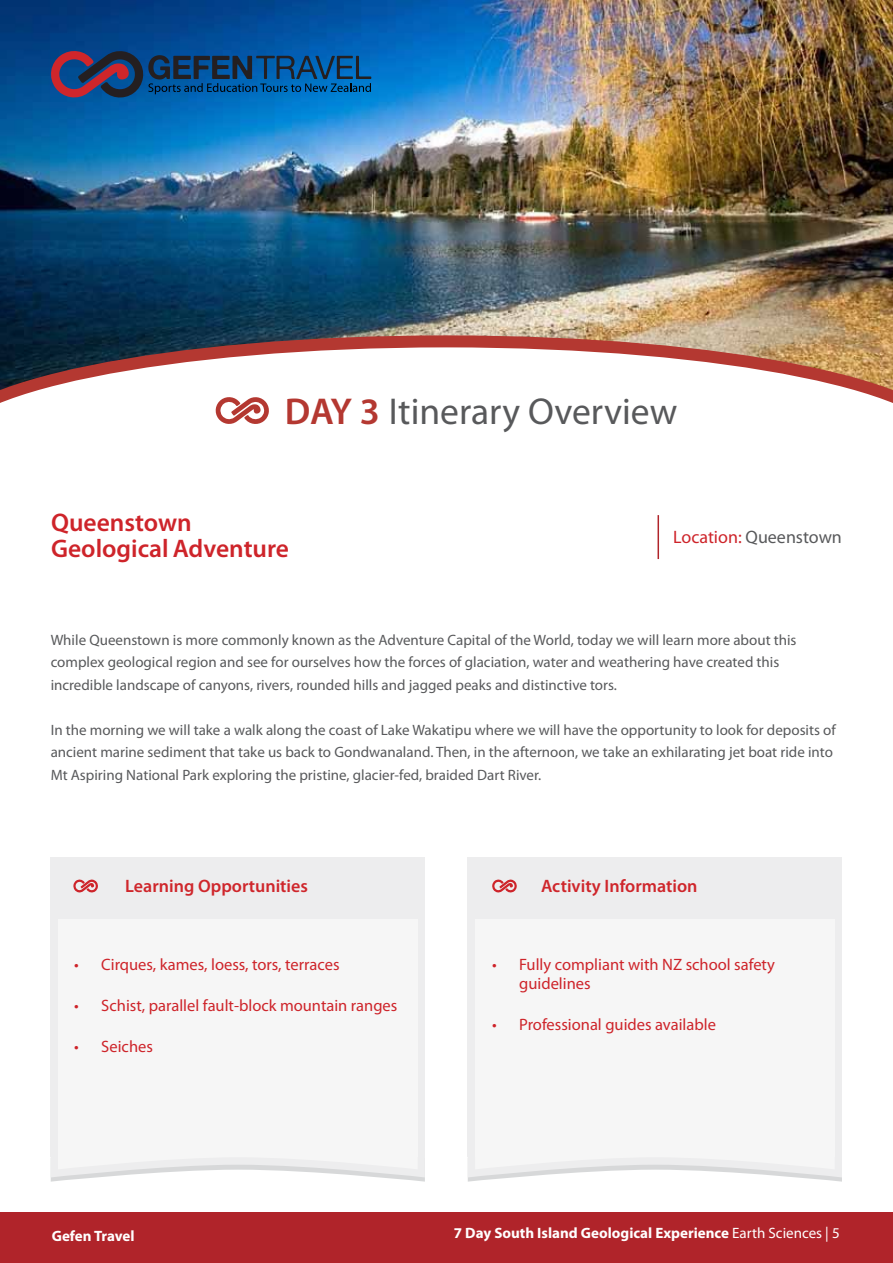
<style>
.page{position:relative;width:893px;height:1263px;background:#fff}
.page>*{position:absolute;margin:0;border:0;box-sizing:border-box;transform-origin:0 0}
.t1{font:37.5px "Myriad Pro";color:#58595b}
.t2{font:600 25.5px/25.5px "Myriad Pro";color:#ce242a}
.t3{font:600 18px "Myriad Pro";color:#cf262b}
.t4{font:18px "Myriad Pro";color:#58595b}
.t5{font:16.5px/19.5px "Myriad Pro";color:#ce242a}
.t6{font:15px/22.5px "Myriad Pro";color:#58595b}
.t7{font:700 15px "Myriad Pro";color:#fff}
.s1{font-weight:600;color:#b43831}
.s2{color:#ce242a}
.s3{font-weight:400}
</style>
<div class="page">
<div style="left:0;top:1212px;width:893px;height:51px;background:#b0242a"></div>
<img style="left:0;top:0;width:893px;height:335px">
<svg style="left:0;top:335px;width:893px;height:68px"></svg>
<div style="left:468px;top:857px;width:374px;height:299px;background:#ededee"></div>
<svg style="left:468px;top:1156px;width:374px;height:25px"></svg>
<div style="left:475px;top:919px;width:360px;height:238px;background:#f6f6f6"></div>
<div style="left:51px;top:857px;width:374px;height:299px;background:#ededee"></div>
<svg style="left:51px;top:1156px;width:374px;height:25px"></svg>
<div style="left:58px;top:919px;width:360px;height:238px;background:#f6f6f6"></div>
<svg style="left:73px;top:879px;width:25px;height:14px"></svg>
<svg style="left:492px;top:879px;width:25px;height:14px"></svg>
<svg style="left:215px;top:395px;width:54px;height:29px"></svg>
<hr style="left:657px;top:515px;width:2px;height:44px;background:#b0242a">
<svg style="left:50px;top:48px;width:321px;height:53px"></svg>
<h1 class="t1" style="left:285px;top:388px;width:394px"><span class="s1">DAY 3</span> Itinerary Overview</h1>
<h2 class="t2" style="left:51px;top:509px;width:240px">Queenstown<br>Geological Adventure</h2>
<p class="t4" style="left:673px;top:526px;width:170px"><span class="s2">Location:</span> Queenstown</p>
<p class="t6" style="left:51px;top:628px;width:747px">While Queenstown is more commonly known as the Adventure Capital of the World, today we will learn more about this complex geological region and see for ourselves how the forces of glaciation, water and weathering have created this incredible landscape of canyons, rivers, rounded hills and jagged peaks and distinctive tors.</p>
<p class="t6" style="left:51px;top:718px;width:787px">In the morning we will take a walk along the coast of Lake Wakatipu where we will have the opportunity to look for deposits of ancient marine sediment that take us back to Gondwanaland. Then, in the afternoon, we take an exhilarating jet boat ride into<br>Mt Aspiring National Park exploring the pristine, glacier-fed, braided Dart River.</p>
<p class="t3" style="left:125px;top:874px;width:184px">Learning Opportunities</p>
<p class="t3" style="left:541px;top:874px;width:158px">Activity Information</p>
<p class="t5" style="left:74px;top:954px;width:267px">• Cirques, kames, loess, tors, terraces</p>
<p class="t5" style="left:74px;top:995px;width:325px">• Schist, parallel fault-block mountain ranges</p>
<p class="t5" style="left:74px;top:1036px;width:80px">• Seiches</p>
<p class="t5" style="left:519px;top:954px;width:257px;text-indent:-27px">• Fully compliant with NZ school safety guidelines</p>
<p class="t5" style="left:492px;top:1014px;width:225px">• Professional guides available</p>
<p class="t7" style="left:52px;top:1226px;width:84px">Gefen Travel</p>
<p class="t7" style="left:454px;top:1223px;width:387px">7 Day South Island Geological Experience <span class="s3">Earth Sciences | 5</span></p>
</div>
